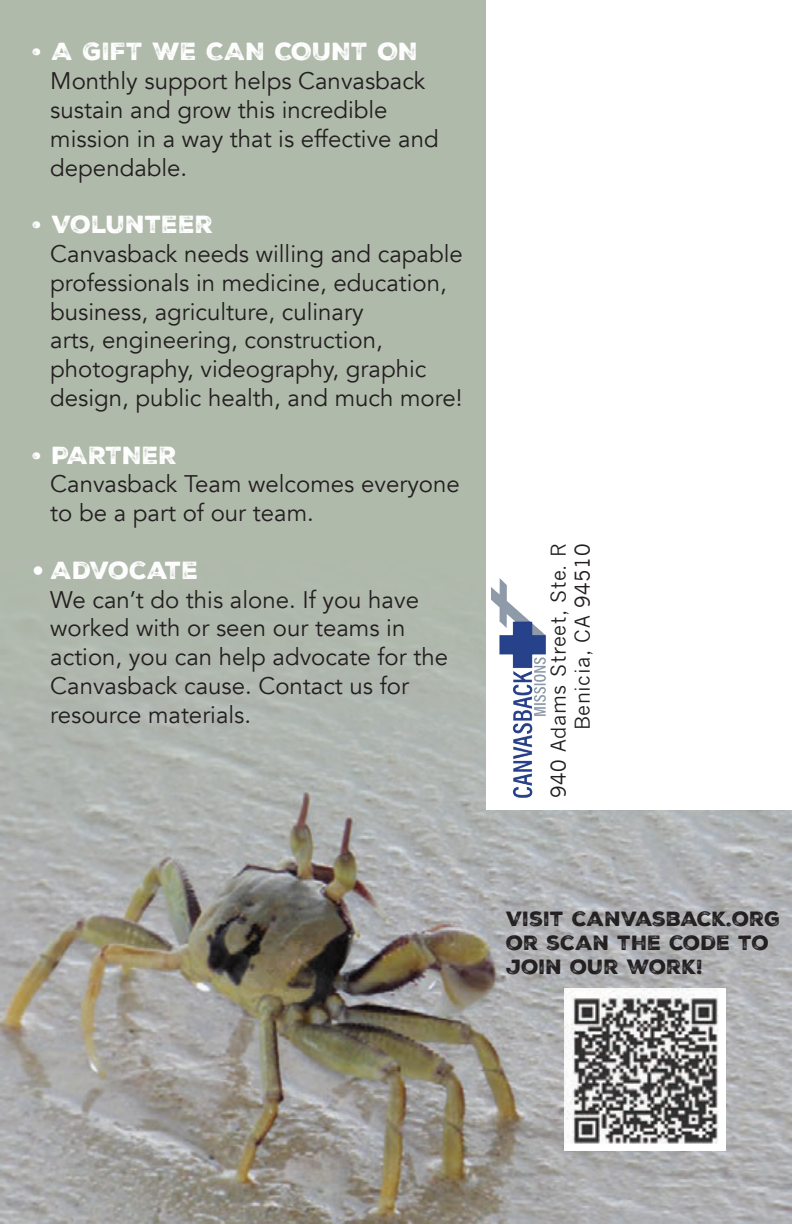
<style>
.page{position:relative;width:792px;height:1224px;background:#b0baab}
.page>*{position:absolute;margin:0;border:0;box-sizing:border-box;transform-origin:0 0}
.t1{font:24px/28.8px "Avenir";color:#231f20}
.t2{font:24px "Nexa Rust Sans Black 2";color:#fff}
.t3{font:20px/24px "Nexa Rust Sans Black 2";color:#231f20}
.t4{font:20px "News Gothic";letter-spacing:.03em;color:#231f20}
.s1{font-family:"Avenir"}
</style>
<div class="page">
<img style="left:0;top:643px;width:792px;height:581px">
<div style="left:486px;top:0;width:306px;height:810px;background:#fff"></div>
<img style="left:491px;top:578px;width:55px;height:220px">
<img style="left:564px;top:988px;width:162px;height:162px">
<p class="t2" style="left:32px;top:36px;width:388px">• A GIFT WE CAN COUNT ON</p>
<p class="t1" style="left:50px;top:67px;width:390px">Monthly support helps Canvasback sustain and grow this incredible mission in a way that is effective and dependable.</p>
<p class="t2" style="left:32px;top:208px;width:183px">• VOLUNTEER</p>
<p class="t1" style="left:50px;top:240px;width:414px">Canvasback needs willing and capable professionals in medicine, education, business, agriculture, culinary<br>arts, engineering, construction, photography, videography, graphic design, public health, and much more!</p>
<p class="t2" style="left:32px;top:439px;width:146px">• PARTNER</p>
<p class="t1" style="left:50px;top:470px;width:411px">Canvasback Team welcomes everyone to be a part of our team.</p>
<p class="t2" style="left:32px;top:554px;width:168px"><span class="s1">•</span> ADVOCATE</p>
<p class="t1" style="left:50px;top:585px;width:399px">We can’t do this alone. If you have worked with or seen our teams in action, you can help advocate for the<br>Canvasback cause. Contact us for resource materials.</p>
<p class="t4" style="left:547px;top:798px;width:256px;rotate:-90deg">940 Adams Street, Ste. R</p>
<p class="t4" style="left:571px;top:730px;width:189px;rotate:-90deg">Benicia, CA 94510</p>
<p class="t3" style="left:506px;top:907px;width:276px">VISIT CANVASBACK.ORG<br>OR SCAN THE CODE TO<br>JOIN OUR WORK!</p>
</div>
